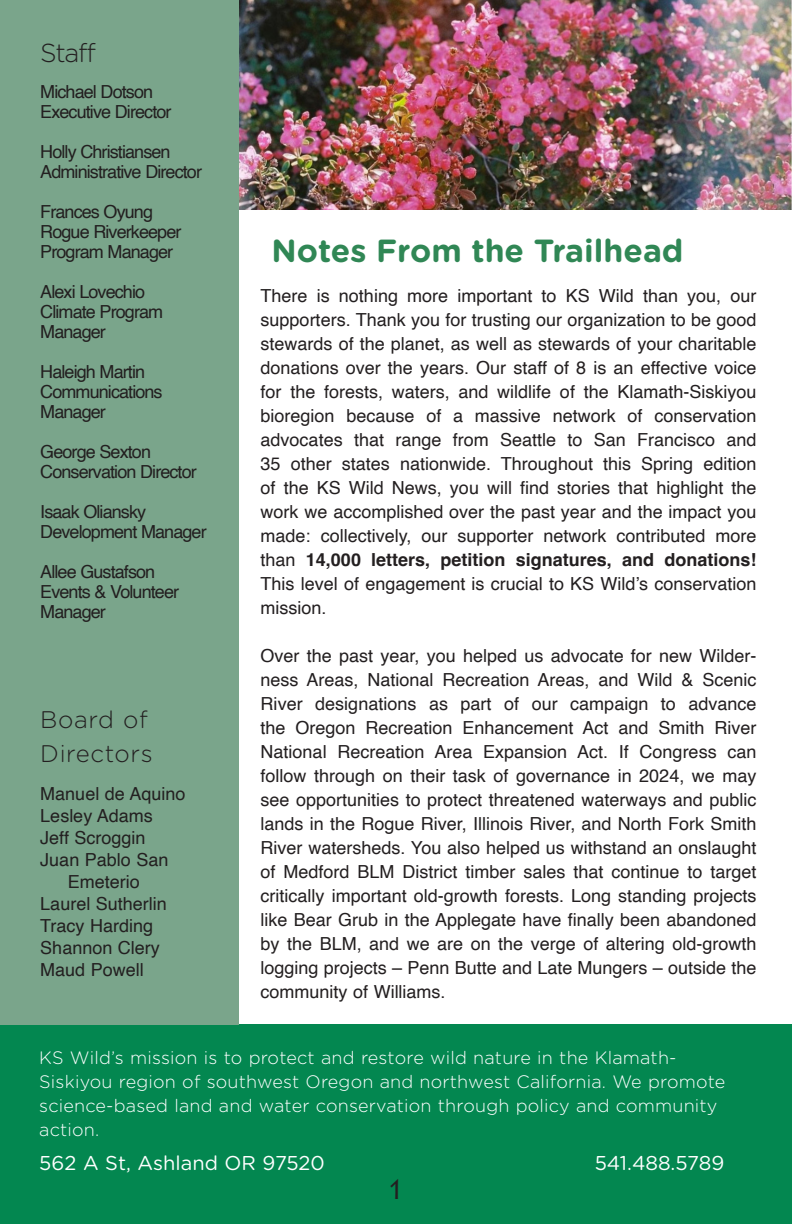
<style>
.page{position:relative;width:792px;height:1224px;background:#fff}
.page>*{position:absolute;margin:0;border:0;box-sizing:border-box;transform-origin:0 0}
.t1{font:700 32px "Gotham Rounded";color:#308755}
.t2{font:28px "Lithos Pro";color:#231f20}
.Body_Text{font:300 26px "Gotham Rounded";letter-spacing:-.05em;color:#231f20}
.Body_Text-2{font:300 24px/34px "Gotham Rounded";letter-spacing:.025em;color:#231f20}
.Body_Text-3{font:20px "Gotham Rounded";color:#fff}
.Body_Text-4{font:18px/24px "Helvetica";letter-spacing:-.05em;color:#231f20;text-align:justify}
.Body_Text-5{font:300 18px/24px "Gotham Rounded";letter-spacing:.01em;color:#fff}
.Body_Text-6{font:18px/22px "Helvetica";color:#231f20;text-align:center}
.s1{font-weight:700}
</style>
<div class="page">
<div style="left:0;top:1024px;width:792px;height:200px;background:#038750"></div>
<div style="left:0;top:0;width:239px;height:1024px;background:#7aa58b"></div>
<img style="left:239px;top:0;width:553px;height:210px">
<p class="Body_Text" style="left:40px;top:36px;width:57px">Staff</p>
<p class="Body_Text-4" style="left:40px;top:80px;width:114px">Michael Dotson</p>
<p class="Body_Text-4" style="left:40px;top:100px;width:133px">Executive Director</p>
<p class="Body_Text-4" style="left:40px;top:140px;width:132px">Holly Christiansen</p>
<p class="Body_Text-4" style="left:40px;top:160px;width:163px">Administrative Director</p>
<p class="Body_Text-4" style="left:40px;top:200px;width:114px">Frances Oyung</p>
<p class="Body_Text-4" style="left:40px;top:220px;width:143px">Rogue Riverkeeper</p>
<p class="Body_Text-4" style="left:40px;top:240px;width:134px">Program Manager</p>
<p class="Body_Text-4" style="left:40px;top:280px;width:106px">Alexi Lovechio</p>
<p class="Body_Text-4" style="left:40px;top:302px;width:124px;line-height:20px">Climate Program<br>Manager</p>
<p class="Body_Text-4" style="left:40px;top:360px;width:106px">Haleigh Martin</p>
<p class="Body_Text-4" style="left:40px;top:380px;width:124px">Communications</p>
<p class="Body_Text-4" style="left:40px;top:400px;width:67px">Manager</p>
<p class="Body_Text-4" style="left:40px;top:440px;width:112px">George Sexton</p>
<p class="Body_Text-4" style="left:40px;top:460px;width:158px">Conservation Director</p>
<p class="Body_Text-4" style="left:40px;top:500px;width:107px">Isaak Oliansky</p>
<p class="Body_Text-4" style="left:40px;top:520px;width:168px">Development Manager</p>
<p class="Body_Text-4" style="left:40px;top:560px;width:116px">Allee Gustafson</p>
<p class="Body_Text-4" style="left:40px;top:580px;width:140px">Events &amp; Volunteer</p>
<p class="Body_Text-4" style="left:40px;top:600px;width:67px">Manager</p>
<p class="Body_Text-2" style="left:40px;top:702px;width:114px">Board of<br>Directors</p>
<p class="Body_Text-6" style="left:40px;top:783px;width:147px">Manuel de Aquino</p>
<p class="Body_Text-6" style="left:40px;top:805px;width:114px">Lesley Adams</p>
<p class="Body_Text-6" style="left:40px;top:827px;width:107px">Jeff Scroggin</p>
<p class="Body_Text-6" style="left:40px;top:849px;width:130px">Juan Pablo San<br>Emeterio</p>
<p class="Body_Text-6" style="left:40px;top:893px;width:128px">Laurel Sutherlin</p>
<p class="Body_Text-6" style="left:40px;top:915px;width:114px">Tracy Harding</p>
<p class="Body_Text-6" style="left:40px;top:937px;width:121px">Shannon Clery</p>
<p class="Body_Text-6" style="left:40px;top:959px;width:105px">Maud Powell</p>
<p class="t1" style="left:272px;top:227px;width:413px">Notes From the Trailhead</p>
<p class="Body_Text-4" style="left:261px;top:284px;width:497px">There is nothing more important to KS Wild than you, our supporters. Thank you for trusting our organization to be good stewards of the planet, as well as stewards of your charitable donations over the years. Our staff of 8 is an effective voice for the forests, waters, and wildlife of the Klamath-Siskiyou bioregion because of a massive network of conservation advocates that range from Seattle to San Francisco and 35 other states nationwide. Throughout this Spring edition of the KS Wild News, you will find stories that highlight the work we accomplished over the past year and the impact you made: collectively, our supporter network contributed more than <span class="s1">14,000 letters, petition signatures, and donations!<br></span>This level of engagement is crucial to KS Wild’s conservation mission.</p>
<p class="Body_Text-4" style="left:261px;top:644px;width:498px">Over the past year, you helped us advocate for new Wilder&shy;ness Areas, National Recreation Areas, and Wild &amp; Scenic River designations as part of our campaign to advance the Oregon Recreation Enhancement Act and Smith River National Recreation Area Expansion Act. If Congress can follow through on their task of governance in 2024, we may see opportunities to protect threatened waterways and public lands in the Rogue River, Illinois River, and North Fork Smith River watersheds. You also helped us withstand an onslaught of Medford BLM District timber sales that continue to target critically important old-growth forests. Long standing projects like Bear Grub in the Applegate have finally been abandoned by the BLM, and we are on the verge of altering old-growth logging projects – Penn Butte and Late Mungers – outside the community of Williams.</p>
<p class="Body_Text-5" style="left:39px;top:1044px;width:688px">KS Wild’s mission is to protect and restore wild nature in the Klamath-Siskiyou region of southwest Oregon and northwest California. We promote science-based land and water conservation through policy and community action.</p>
<p class="Body_Text-3" style="left:39px;top:1149px;width:287px">562 A St, Ashland OR 97520</p>
<p class="Body_Text-3" style="left:595px;top:1149px;width:131px">541.488.5789</p>
<p class="t2" style="left:386px;top:1174px;width:21px">1</p>
</div>
